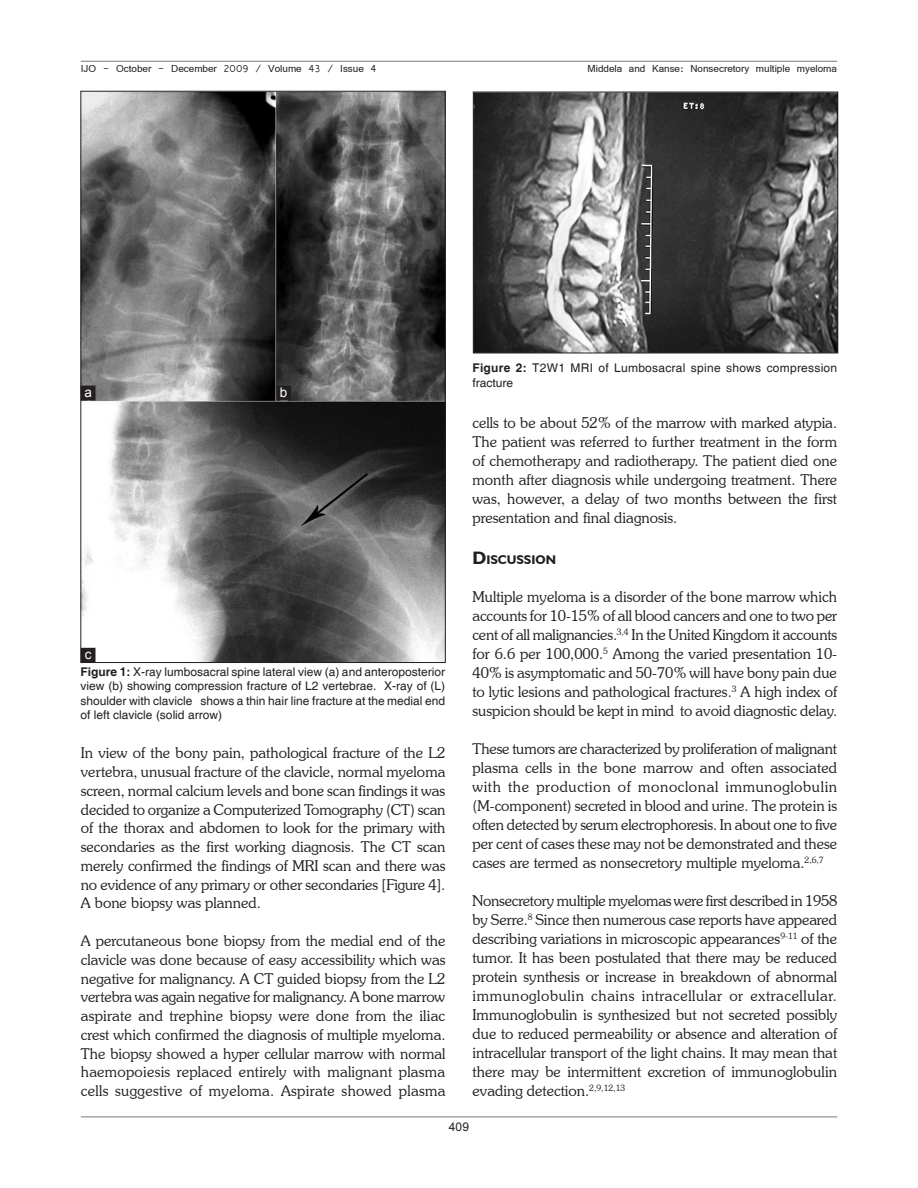
<style>
.page{position:relative;width:918px;height:1188px;background:#fff}
.page>*{position:absolute;margin:0;border:0;box-sizing:border-box;transform-origin:0 0}
.TX{font:300 15px/19px "Souvenir IT Cby BT";color:#231f20;text-align:justify}
.RH{font:15px "Vrinda";color:#231f20}
.t1{font:13.5px "Arial";color:#fff}
.t2{font:700 12.6px "Humanist 521 BT";color:#231f20}
.FGC{font:12px/14.4px "Helvetica";color:#231f20;text-align:justify}
.FGC-2{font:12px/14.4px "Helvetica";letter-spacing:.02em;color:#231f20}
.t3{font:12px "Arial";color:#231f20}
.s1{font-weight:700}
.s2{font-size:18px}
</style>
<div class="page">
<hr style="left:81px;top:1117px;width:756px;height:1px;background:#76787b">
<hr style="left:81px;top:61px;width:756px;height:1px;background:#76787b">
<img style="left:83px;top:93px;width:361px;height:568px">
<div style="left:82px;top:386px;width:13px;height:14px;background:#231f20"></div>
<div style="left:81px;top:386px;width:14px;height:14px;border:2px solid #231f20"></div>
<div style="left:277px;top:387px;width:13px;height:13px;background:#231f20"></div>
<div style="left:276px;top:386px;width:15px;height:15px;border:2px solid #231f20"></div>
<div style="left:82px;top:649px;width:13px;height:13px;background:#231f20"></div>
<div style="left:81px;top:648px;width:14px;height:15px;border:2px solid #231f20"></div>
<img style="left:475px;top:94px;width:361px;height:257px">
<div style="left:473px;top:92px;width:365px;height:261px;border:1px solid #231f20"></div>
<p class="RH" style="left:81px;top:61px;width:297px">IJO - October - December 2009 / Volume 43 / Issue 4</p>
<p class="RH" style="left:588px;top:61px;width:251px">Middela and Kanse: Nonsecretory multiple myeloma</p>
<p class="t1" style="left:84px;top:383px;width:9px">a</p>
<p class="t1" style="left:280px;top:384px;width:9px">b</p>
<p class="t1" style="left:85px;top:646px;width:8px">c</p>
<p class="FGC" style="left:81px;top:665px;width:366px"><span class="s1">Figure 1:</span> X-ray lumbosacral spine lateral view (a) and anteroposterior view (b) showing compression fracture of L2 vertebrae. X-ray of (L) shoulder with clavicle shows a thin hair line fracture at the medial end of left clavicle (solid arrow)</p>
<p class="TX" style="left:81px;top:743px;width:366px">In view of the bony pain, pathological fracture of the L2 vertebra, unusual fracture of the clavicle, normal myeloma screen, normal calcium levels and bone scan findings it was decided to organize a Computerized Tomography (CT) scan of the thorax and abdomen to look for the primary with secondaries as the first working diagnosis. The CT scan merely confirmed the findings of MRI scan and there was no evidence of any primary or other secondaries [Figure 4].<br>A bone biopsy was planned.</p>
<p class="TX" style="left:81px;top:931px;width:366px">A percutaneous bone biopsy from the medial end of the clavicle was done because of easy accessibility which was negative for malignancy. A CT guided biopsy from the L2 vertebra was again negative for malignancy. A bone marrow aspirate and trephine biopsy were done from the iliac crest which confirmed the diagnosis of multiple myeloma.<br>The biopsy showed a hyper cellular marrow with normal haemopoiesis replaced entirely with malignant plasma cells suggestive of myeloma. Aspirate showed plasma</p>
<p class="FGC-2" style="left:472px;top:361px;width:366px"><span class="s1">Figure 2:</span> T2W1 MRI of Lumbosacral spine shows compression fracture</p>
<p class="TX" style="left:472px;top:413px;width:366px">cells to be about 52% of the marrow with marked atypia.<br>The patient was referred to further treatment in the form of chemotherapy and radiotherapy. The patient died one month after diagnosis while undergoing treatment. There was, however, a delay of two months between the first presentation and final diagnosis.</p>
<h1 class="t2" style="left:472px;top:552px;width:85px"><span class="s2">D</span>ISCUSSION</h1>
<p class="TX" style="left:472px;top:587px;width:366px">Multiple myeloma is a disorder of the bone marrow which accounts for 10-15% of all blood cancers and one to two per cent of all malignancies.<sup>3,4</sup> In the United Kingdom it accounts for 6.6 per 100,000.<sup>5</sup> Among the varied presentation 10- 40% is asymptomatic and 50-70% will have bony pain due to lytic lesions and pathological fractures.<sup>3</sup> A high index of suspicion should be kept in mind to avoid diagnostic delay.</p>
<p class="TX" style="left:472px;top:739px;width:366px">These tumors are characterized by proliferation of malignant plasma cells in the bone marrow and often associated with the production of monoclonal immunoglobulin (M-component) secreted in blood and urine. The protein is often detected by serum electrophoresis. In about one to five per cent of cases these may not be demonstrated and these cases are termed as nonsecretory multiple myeloma.<sup>2,6,7</sup></p>
<p class="TX" style="left:472px;top:891px;width:366px">Nonsecretory multiple myelomas were first described in 1958 by Serre.<sup>8</sup> Since then numerous case reports have appeared describing variations in microscopic appearances<sup>9-11</sup> of the tumor. It has been postulated that there may be reduced protein synthesis or increase in breakdown of abnormal immunoglobulin chains intracellular or extracellular.<br>Immunoglobulin is synthesized but not secreted possibly due to reduced permeability or absence and alteration of intracellular transport of the light chains. It may mean that there may be intermittent excretion of immunoglobulin evading detection.<sup>2,9,12,13</sup></p>
<p class="t3" style="left:449px;top:1119px;width:22px">409</p>
</div>
